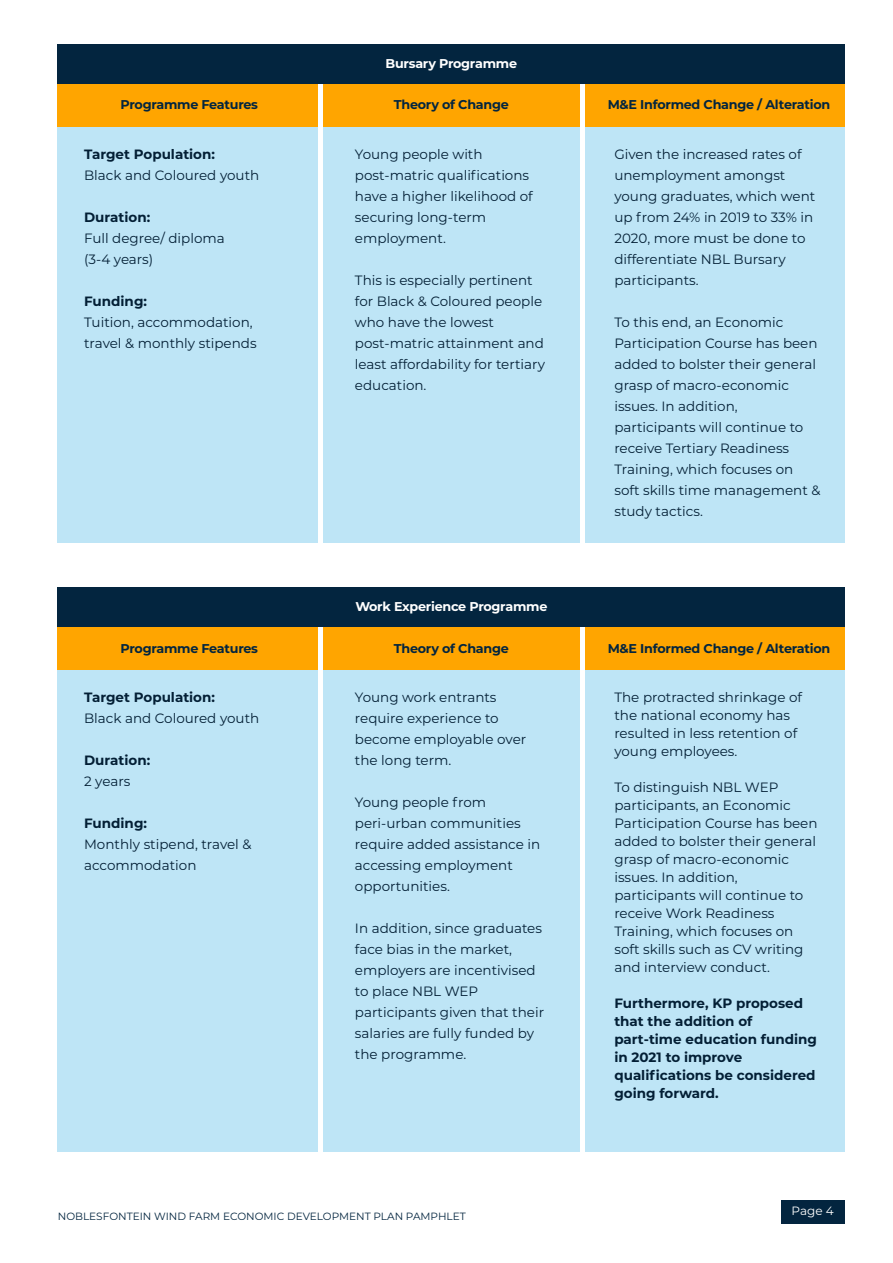
<style>
.page{position:relative;width:893px;height:1263px;background:#fff}
.page>*{position:absolute;margin:0;border:0;box-sizing:border-box;transform-origin:0 0}
.t1{font:13.5px/21px "Montserrat";color:#031f35}
.t2{font:700 13.5px/18px "Montserrat";color:#031f35}
.t3{font:700 12.75px "Montserrat";letter-spacing:-.02em;color:#03253f}
.t4{font:700 12.75px "Montserrat";letter-spacing:-.02em;color:#fff}
.t5{font:12px "Montserrat";color:#fff}
.t6{font:10.5px "Montserrat";color:#03253f}
</style>
<div class="page">
<div style="left:58px;top:123px;width:787px;height:420px;background:#bee5f6"></div>
<div style="left:781px;top:1199px;width:64px;height:24px;background:#03253f"></div>
<div style="left:58px;top:44px;width:787px;height:40px;background:#03253f"></div>
<div style="left:58px;top:84px;width:787px;height:43px;background:#ffa500"></div>
<hr style="left:318px;top:84px;width:4px;height:459px;background:#fff">
<div style="left:580px;top:84px;width:5px;height:459px;background:#fff"></div>
<div style="left:58px;top:670px;width:787px;height:482px;background:#bee5f6"></div>
<div style="left:58px;top:587px;width:787px;height:41px;background:#03253f"></div>
<div style="left:58px;top:628px;width:787px;height:42px;background:#ffa500"></div>
<hr style="left:318px;top:628px;width:4px;height:524px;background:#fff">
<div style="left:580px;top:628px;width:5px;height:524px;background:#fff"></div>
<p class="t4" style="left:386px;top:54px;width:133px">Bursary Programme</p>
<p class="t3" style="left:121px;top:96px;width:139px">Programme Features</p>
<p class="t3" style="left:394px;top:96px;width:117px">Theory of Change</p>
<p class="t2" style="left:84px;top:144px;width:132px">Target Population:</p>
<p class="t1" style="left:84px;top:164px;width:177px">Black and Coloured youth</p>
<p class="t2" style="left:84px;top:207px;width:68px">Duration:</p>
<p class="t1" style="left:84px;top:227px;width:142px">Full degree/ diploma (3-4 years)</p>
<p class="t2" style="left:84px;top:291px;width:64px">Funding:</p>
<p class="t1" style="left:84px;top:311px;width:174px">Tuition, accommodation, travel &amp; monthly stipends</p>
<p class="t1" style="left:355px;top:143px;width:179px">Young people with post-matric qualifications have a higher likelihood of securing long-term employment.</p>
<p class="t1" style="left:355px;top:269px;width:192px">This is especially pertinent for Black &amp; Coloured people who have the lowest post-matric attainment and least affordability for tertiary education.</p>
<p class="t4" style="left:355px;top:598px;width:194px">Work Experience Programme</p>
<p class="t3" style="left:121px;top:639px;width:139px">Programme Features</p>
<p class="t3" style="left:394px;top:639px;width:117px">Theory of Change</p>
<p class="t2" style="left:84px;top:687px;width:132px">Target Population:</p>
<p class="t1" style="left:84px;top:707px;width:177px">Black and Coloured youth</p>
<p class="t2" style="left:84px;top:750px;width:68px">Duration:</p>
<p class="t1" style="left:84px;top:770px;width:48px">2 years</p>
<p class="t2" style="left:84px;top:813px;width:64px">Funding:</p>
<p class="t1" style="left:84px;top:833px;width:169px">Monthly stipend, travel &amp; accommodation</p>
<p class="t1" style="left:355px;top:686px;width:173px">Young work entrants require experience to become employable over the long term.</p>
<p class="t1" style="left:355px;top:791px;width:187px">Young people from peri-urban communities require added assistance in accessing employment opportunities.</p>
<p class="t1" style="left:355px;top:917px;width:191px">In addition, since graduates face bias in the market, employers are incentivised to place NBL WEP participants given that their salaries are fully funded by the programme.</p>
<p class="t6" style="left:58px;top:1209px;width:409px">NOBLESFONTEIN WIND FARM ECONOMIC DEVELOPMENT PLAN PAMPHLET</p>
<p class="t3" style="left:608px;top:96px;width:224px">M&amp;E Informed Change / Alteration</p>
<p class="t1" style="left:614px;top:143px;width:203px">Given the increased rates of unemployment amongst young graduates, which went up from 24% in 2019 to 33% in<br>2020, more must be done to differentiate NBL Bursary participants.</p>
<p class="t1" style="left:614px;top:311px;width:207px">To this end, an Economic<br>Participation Course has been added to bolster their general grasp of macro-economic issues. In addition, participants will continue to receive Tertiary Readiness<br>Training, which focuses on soft skills time management &amp; study tactics.</p>
<p class="t3" style="left:608px;top:639px;width:224px">M&amp;E Informed Change / Alteration</p>
<p class="t1" style="left:614px;top:688px;width:189px;line-height:18px">The protracted shrinkage of the national economy has resulted in less retention of young employees.</p>
<p class="t1" style="left:614px;top:778px;width:205px;line-height:18px">To distinguish NBL WEP participants, an Economic<br>Participation Course has been added to bolster their general grasp of macro-economic issues. In addition, participants will continue to receive Work Readiness<br>Training, which focuses on soft skills such as CV writing and interview conduct.</p>
<p class="t2" style="left:614px;top:993px;width:204px">Furthermore, KP proposed that the addition of part-time education funding in 2021 to improve qualifications be considered going forward.</p>
<p class="t5" style="left:792px;top:1202px;width:44px">Page 4</p>
</div>
